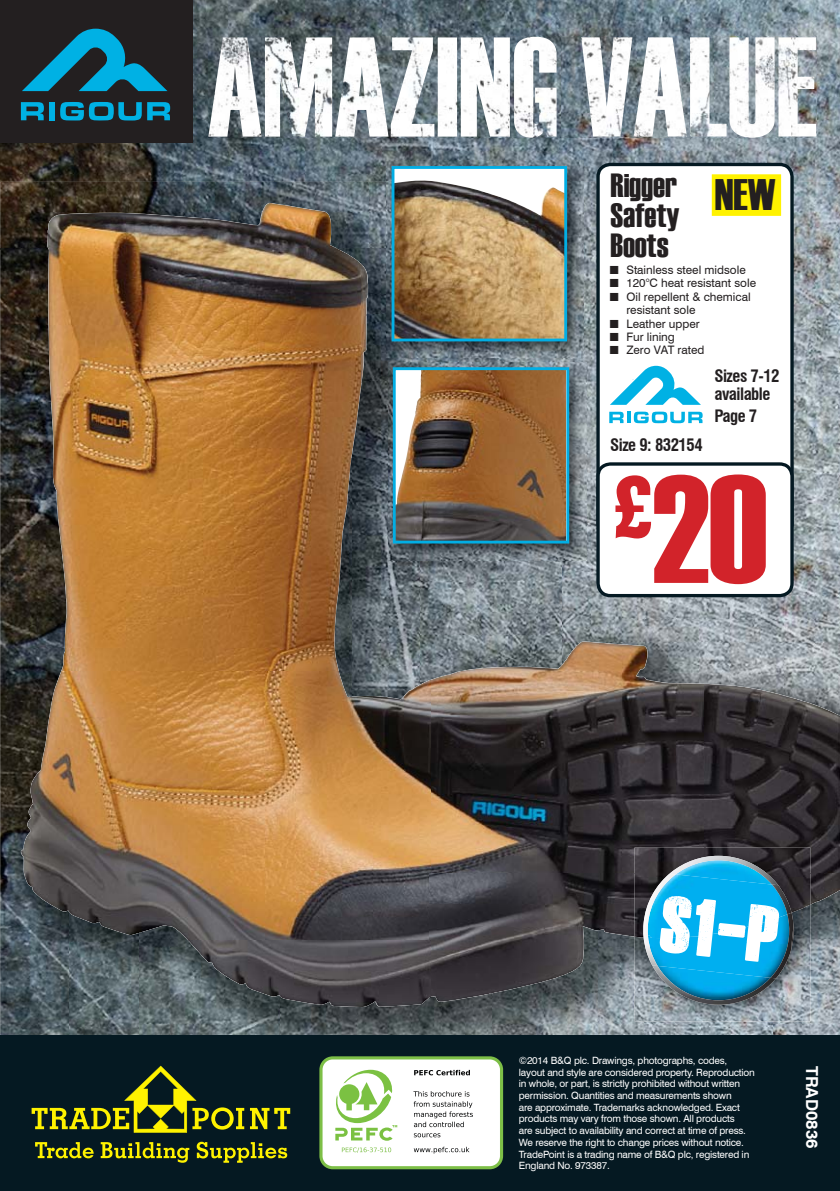
<style>
.page{position:relative;width:840px;height:1191px;background:#fff}
.page>*{position:absolute;margin:0;border:0;box-sizing:border-box;transform-origin:0 0}
.t1{font:153.6px "Haettenschweiler";color:#d2232a}
.t2{font:56.4px "Dead Kansas";color:#fff}
.t3{font:44px "Haettenschweiler";color:#231f20}
.t4{font:33.4px/30px "Haettenschweiler";color:#231f20;text-align:justify}
.t5{font:700 condensed 16.8px/18.4px "Swiss 721 BT";letter-spacing:-.03em;color:#231f20}
.t6{font:700 16.6px "Swiss 721 BT";color:#fff}
.t7{font:11.8px/13.4px "Swiss 721 BT";color:#231f20}
.t8{font:10px/11.8px "Swiss 721 BT";letter-spacing:-.02em;color:#fff}
</style>
<div class="page">
<img style="left:0;top:0;width:839px;height:992px">
<img style="left:0;top:182px;width:386px;height:66px">
<img style="left:560px;top:182px;width:279px;height:534px">
<img style="left:0;top:248px;width:70px;height:787px">
<img style="left:362px;top:248px;width:24px;height:67px">
<img style="left:368px;top:315px;width:193px;height:67px">
<img style="left:362px;top:382px;width:59px;height:334px">
<img style="left:420px;top:560px;width:141px;height:126px">
<img style="left:770px;top:716px;width:69px;height:319px">
<img style="left:70px;top:941px;width:69px;height:94px">
<img style="left:139px;top:941px;width:141px;height:94px">
<img style="left:490px;top:916px;width:210px;height:119px">
<img style="left:280px;top:992px;width:211px;height:43px">
<img style="left:700px;top:1021px;width:71px;height:14px">
<img style="left:362px;top:641px;width:6px;height:30px">
<img style="left:449px;top:641px;width:198px;height:33px">
<img style="left:399px;top:673px;width:56px;height:27px">
<svg style="left:634px;top:674px;width:4px;height:3px"></svg>
<img style="left:173px;top:941px;width:13px;height:39px">
<img style="left:581px;top:924px;width:53px;height:14px">
<img style="left:368px;top:976px;width:70px;height:31px">
<img style="left:21px;top:203px;width:341px;height:468px">
<img style="left:361px;top:262px;width:7px;height:126px">
<img style="left:21px;top:671px;width:347px;height:270px">
<img style="left:186px;top:940px;width:182px;height:67px">
<div style="left:0;top:1035px;width:839px;height:156px;background:#051922"></div>
<img style="left:388px;top:362px;width:197px;height:198px">
<svg style="left:392px;top:367px;width:177px;height:176px;background:#836a4f"></svg>
<img style="left:386px;top:161px;width:197px;height:197px">
<svg style="left:391px;top:166px;width:175px;height:175px;background:#a79575"></svg>
<svg style="left:596px;top:163px;width:197px;height:299px"></svg>
<div style="left:711px;top:174px;width:69px;height:42px;background:#fff200"></div>
<svg style="left:596px;top:462px;width:197px;height:135px"></svg>
<svg style="left:319px;top:1056px;width:184px;height:113px;background:#dfead6"></svg>
<svg style="left:32px;top:1065px;width:212px;height:67px"></svg>
<svg style="left:250px;top:1107px;width:40px;height:22px"></svg>
<svg style="left:35px;top:1142px;width:59px;height:16px"></svg>
<svg style="left:101px;top:1142px;width:88px;height:20px"></svg>
<svg style="left:197px;top:1141px;width:90px;height:21px"></svg>
<img style="left:208px;top:37px;width:607px;height:101px">
<div style="left:0;top:0;width:193px;height:142px;background:#231f20"></div>
<svg style="left:22px;top:29px;width:145px;height:62px"></svg>
<svg style="left:21px;top:102px;width:23px;height:18px"></svg>
<div style="left:49px;top:102px;width:6px;height:18px;background:#00b1e4"></div>
<svg style="left:60px;top:102px;width:110px;height:18px"></svg>
<svg style="left:609px;top:366px;width:91px;height:39px"></svg>
<svg style="left:609px;top:412px;width:14px;height:11px"></svg>
<svg style="left:626px;top:412px;width:4px;height:11px"></svg>
<svg style="left:633px;top:411px;width:69px;height:12px"></svg>
<img style="left:634px;top:937px;width:175px;height:84px">
<img style="left:634px;top:847px;width:175px;height:90px">
<img style="left:669px;top:855px;width:108px;height:18px">
<img style="left:651px;top:937px;width:142px;height:67px">
<img style="left:675px;top:873px;width:114px;height:64px">
<img style="left:770px;top:912px;width:23px;height:66px">
<img style="left:771px;top:884px;width:20px;height:30px">
<img style="left:657px;top:966px;width:53px;height:34px">
<img style="left:770px;top:914px;width:19px;height:63px">
<img style="left:643px;top:937px;width:14px;height:29px">
<img style="left:642px;top:873px;width:33px;height:64px">
<h3 class="t4" style="left:610px;top:169px;width:71px">Rigger Safety Boots</h3>
<h3 class="t3" style="left:714px;top:172px;width:62px">NEW</h3>
<p class="t7" style="left:609px;top:263px;width:137px">■ Stainless steel midsole</p>
<p class="t7" style="left:609px;top:276px;width:148px">■ 120°C heat resistant sole</p>
<p class="t7" style="left:626px;top:290px;width:126px;text-indent:-17px">■ Oil repellent &amp; chemical resistant sole</p>
<p class="t7" style="left:609px;top:316px;width:91px">■ Leather upper</p>
<p class="t7" style="left:609px;top:330px;width:67px">■ Fur lining</p>
<p class="t7" style="left:609px;top:343px;width:96px">■ Zero VAT rated</p>
<h3 class="t5" style="left:609px;top:436px;width:94px">Size 9: 832154</h3>
<h3 class="t5" style="left:714px;top:366px;width:67px">Sizes 7-12 available</h3>
<h3 class="t5" style="left:714px;top:407px;width:44px">Page 7</h3>
<h1 class="t1" style="left:612px;top:448px;width:156px"><sup>£</sup>20</h1>
<h2 class="t2" style="left:662px;top:890px;width:122px;rotate:6deg">s1-P</h2>
<p class="t8" style="left:518px;top:1054px;width:237px">©2014 B&amp;Q plc. Drawings, photographs, codes, layout and style are considered property. Reproduction in whole, or part, is strictly prohibited without written permission. Quantities and measurements shown<br>are approximate. Trademarks acknowledged. Exact products may vary from those shown. All products<br>are subject to availability and correct at time of press.<br>We reserve the right to change prices without notice.<br>TradePoint is a trading name of B&amp;Q plc, registered in England No. 973387.</p>
<h3 class="t6" style="left:821px;top:1065px;width:84px;rotate:90deg">TRAD0836</h3>
</div>
